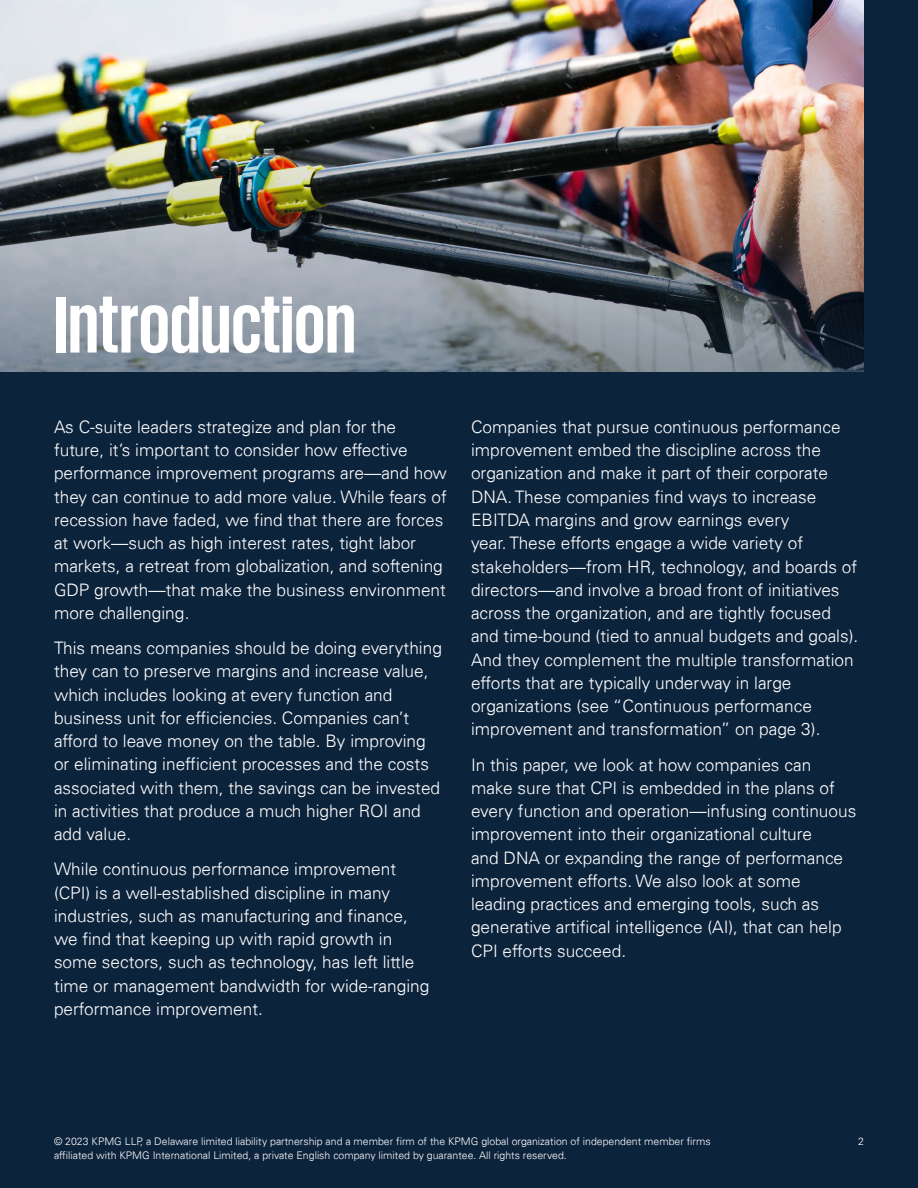
<style>
.page{position:relative;width:918px;height:1188px;background:#0c233c}
.page>*{position:absolute;margin:0;border:0;box-sizing:border-box;transform-origin:0 0}
.t1{font:700 82.5px "KPMG";color:#fff}
.t2{font:300 17.25px/23.2px "Univers 45";color:#fff}
.t3{font:300 10.5px "Univers 45";color:#fff}
</style>
<div class="page">
<img style="left:0;top:0;width:864px;height:98px">
<img style="left:0;top:98px;width:864px;height:274px">
<h1 class="t1" style="left:54px;top:283px;width:303px">Introduction</h1>
<p class="t2" style="left:54px;top:415px;width:395px">As C-suite leaders strategize and plan for the future, it’s important to consider how effective performance improvement programs are—and how they can continue to add more value. While fears of recession have faded, we find that there are forces at work—such as high interest rates, tight labor markets, a retreat from globalization, and softening GDP growth—that make the business environment more challenging.</p>
<p class="t2" style="left:54px;top:636px;width:389px">This means companies should be doing everything they can to preserve margins and increase value, which includes looking at every function and business unit for efficiencies. Companies can’t afford to leave money on the table. By improving or eliminating inefficient processes and the costs associated with them, the savings can be invested in activities that produce a much higher ROI and add value.</p>
<p class="t2" style="left:54px;top:858px;width:377px">While continuous performance improvement (CPI) is a well-established discipline in many industries, such as manufacturing and finance, we find that keeping up with rapid growth in some sectors, such as technology, has left little time or management bandwidth for wide-ranging performance improvement.</p>
<p class="t2" style="left:471px;top:415px;width:389px">Companies that pursue continuous performance improvement embed the discipline across the organization and make it part of their corporate DNA. These companies find ways to increase EBITDA margins and grow earnings every<br>year. These efforts engage a wide variety of stakeholders—from HR, technology, and boards of directors—and involve a broad front of initiatives across the organization, and are tightly focused and time-bound (tied to annual budgets and goals).<br>And they complement the multiple transformation efforts that are typically underway in large organizations (see “Continuous performance improvement and transformation” on page 3).</p>
<p class="t2" style="left:471px;top:753px;width:387px">In this paper, we look at how companies can make sure that CPI is embedded in the plans of every function and operation—infusing continuous improvement into their organizational culture<br>and DNA or expanding the range of performance improvement efforts. We also look at some leading practices and emerging tools, such as generative artifical intelligence (AI), that can help CPI efforts succeed.</p>
<p class="t3" style="left:54px;top:1135px;width:658px">© 2023 KPMG LLP, a Delaware limited liability partnership and a member firm of the KPMG global organization of independent member firms</p>
<p class="t3" style="left:858px;top:1135px;width:7px">2</p>
<p class="t3" style="left:54px;top:1149px;width:514px">affiliated with KPMG International Limited, a private English company limited by guarantee. All rights reserved.</p>
</div>
